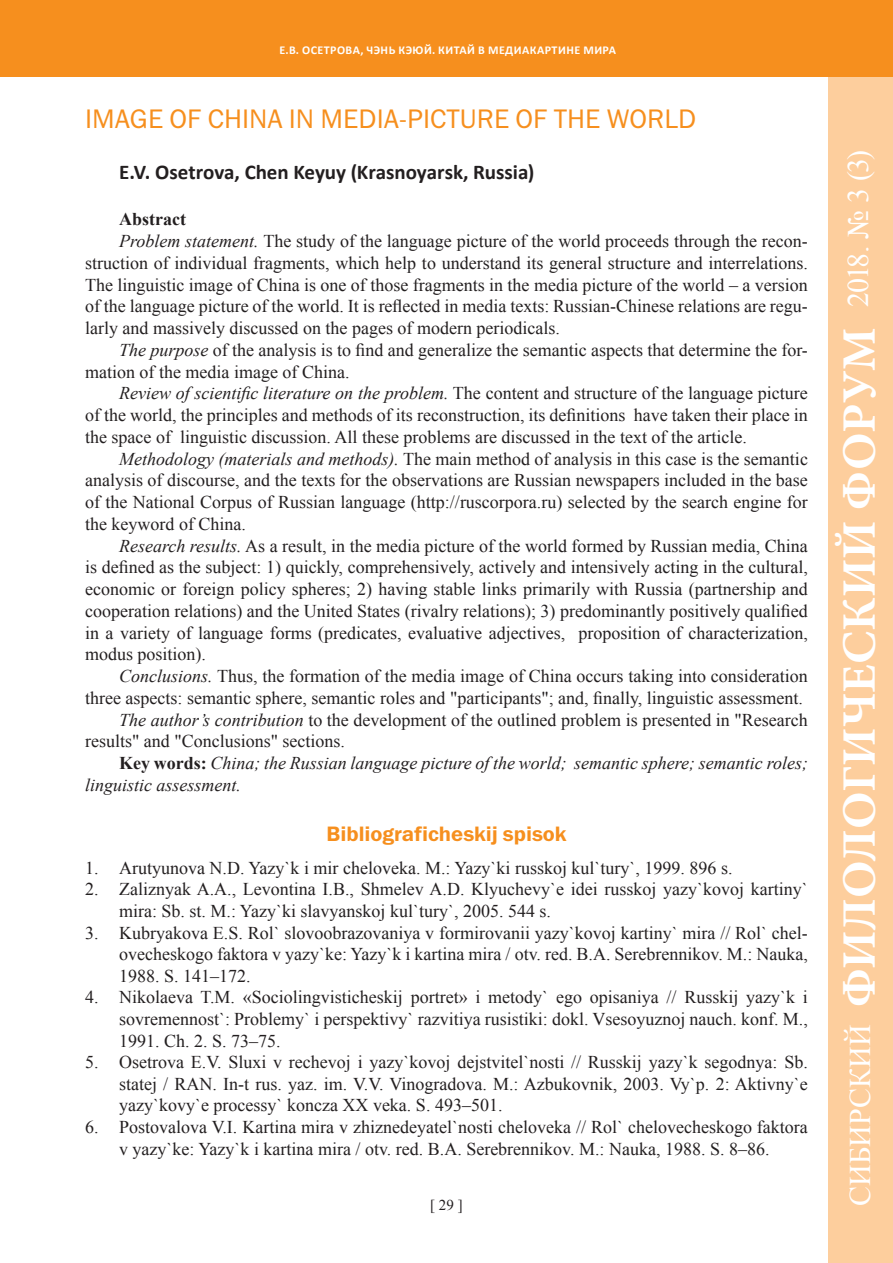
<style>
.page{position:relative;width:893px;height:1263px;background:#fff}
.page>*{position:absolute;margin:0;border:0;box-sizing:border-box;transform-origin:0 0}
.t1{font:700 48px "Minion Pro";color:#fff}
.t2{font:30px "Times New Roman";letter-spacing:-.005em;color:#fff}
.t3{font:27px "ez Franklin Goth";color:#f68f1e}
.t4{font:700 21px "Calibri";color:#231f20}
.t5{font:21px "ez Franklin Goth Demi";color:#f68f1e}
.t6{font:18px/21.6px "Times New Roman";color:#231f20;text-align:justify}
.t7{font:italic 18px "Times New Roman";color:#231f20}
.t8{font:700 18px "Times New Roman";color:#231f20}
.t9{font:15px "Times New Roman";color:#231f20}
.t10{font:700 12px "Calibri";letter-spacing:.04em;color:#fff}
.s1{font-style:italic}
.s2{font-weight:700;font-style:normal}
</style>
<div class="page">
<div style="left:828px;top:0;width:65px;height:1263px;background:#fdce9d"></div>
<div style="left:0;top:0;width:893px;height:77px;background:#f68f1e"></div>
<p class="t10" style="left:279px;top:43px;width:67px">Е.В. Осетрова</p>
<p class="t10" style="left:360px;top:43px;width:48px">, Чэнь Кэю</p>
<p class="t10" style="left:424px;top:43px;width:194px">й. КИТАЙ В МЕДИАКАРТИНЕ МИРА</p>
<h3 class="t3" style="left:85px;top:104px;width:609px">I MAGE OF CHI NA I N MEDIA-PICTURE OF THE WORLD</h3>
<p class="t4" style="left:119px;top:158px;width:417px">E.V. Osetrova, Chen Keyuy (Krasnoyarsk, Russia)</p>
<p class="t8" style="left:119px;top:207px;width:68px">Аbstract</p>
<p class="t6" style="left:119px;top:230px;width:690px"><span class="s1">Problem statement.</span> The study of the language picture of the world proceeds through the recon-</p>
<p class="t6" style="left:85px;top:252px;width:724px">struction of individual fragments, which help to understand its general structure and interrelations.</p>
<p class="t6" style="left:85px;top:274px;width:724px">The linguistic image of China is one of those fragments in the media picture of the world – a version</p>
<p class="t6" style="left:85px;top:295px;width:724px">of the language picture of the world. It is reflected in media texts: Russian-Chinese relations are regu-</p>
<p class="t6" style="left:85px;top:317px;width:476px">larly and massively discussed on the pages of modern periodicals.</p>
<p class="t6" style="left:119px;top:339px;width:690px"><span class="s1">The purpose</span> of the analysis is to find and generalize the semantic aspects that determine the for-</p>
<p class="t6" style="left:85px;top:361px;width:266px">mation of the media image of China.</p>
<p class="t6" style="left:119px;top:382px;width:690px"><span class="s1">Review of scientific literature on the problem.</span> The content and structure of the language picture</p>
<p class="t6" style="left:85px;top:404px;width:724px">of the world, the principles and methods of its reconstruction, its definitions have taken their place in</p>
<p class="t6" style="left:85px;top:426px;width:663px">the space of linguistic discussion. All these problems are discussed in the text of the article.</p>
<p class="t6" style="left:119px;top:448px;width:690px"><span class="s1">Methodology (materials and methods).</span> The main method of analysis in this case is the semantic</p>
<p class="t6" style="left:85px;top:469px;width:724px">analysis of discourse, and the texts for the observations are Russian newspapers included in the base</p>
<p class="t6" style="left:85px;top:491px;width:724px">of the National Corpus of Russian language (http://ruscorpora.ru) selected by the search engine for</p>
<p class="t6" style="left:85px;top:513px;width:162px">the keyword of China.</p>
<p class="t6" style="left:119px;top:535px;width:690px"><span class="s1">Research results.</span> As a result, in the media picture of the world formed by Russian media, China</p>
<p class="t6" style="left:85px;top:556px;width:724px">is defined as the subject: 1) quickly, comprehensively, actively and intensively acting in the cultural,</p>
<p class="t6" style="left:85px;top:578px;width:724px">economic or foreign policy spheres; 2) having stable links primarily with Russia (partnership and</p>
<p class="t6" style="left:85px;top:600px;width:724px">cooperation relations) and the United States (rivalry relations); 3) predominantly positively qualified</p>
<p class="t6" style="left:85px;top:622px;width:724px">in a variety of language forms (predicates, evaluative adjectives, proposition of characterization,</p>
<p class="t6" style="left:85px;top:643px;width:123px">modus position).</p>
<p class="t6" style="left:119px;top:665px;width:690px"><span class="s1">Conclusions.</span> Thus, the formation of the media image of China occurs taking into consideration</p>
<p class="t6" style="left:85px;top:687px;width:719px">three aspects: semantic sphere, semantic roles and "participants"; and, finally, linguistic assessment.</p>
<p class="t6" style="left:119px;top:708px;width:690px"><span class="s1">The author’s contribution</span> to the development of the outlined problem is presented in "Research</p>
<p class="t6" style="left:85px;top:730px;width:262px">results" and "Conclusions" sections.</p>
<p class="t7" style="left:119px;top:751px;width:690px"><span class="s2">Key words:</span> China; the Russian language picture of the world; semantic sphere; semantic roles;</p>
<p class="t7" style="left:85px;top:772px;width:158px">linguistic assessment.</p>
<p class="t5" style="left:326px;top:822px;width:242px">Bibliograficheskij spisok</p>
<p class="t6" style="left:85px;top:856px;width:649px">1. Arutyunova N.D. Yazy`k i mir cheloveka. M.: Yazy`ki russkoj kul`tury`, 1999. 896 s.</p>
<p class="t6" style="left:119px;top:878px;width:690px;text-indent:-34px">2. Zaliznyak A.A., Levontina I.B., Shmelev A.D. Klyuchevy`e idei russkoj yazy`kovoj kartiny` mira: Sb. st. M.: Yazy`ki slavyanskoj kul`tury`, 2005. 544 s.</p>
<p class="t6" style="left:119px;top:921px;width:690px;text-indent:-34px">3. Kubryakova E.S. Rol` slovoobrazovaniya v formirovanii yazy`kovoj kartiny` mira // Rol` chel&shy;ovecheskogo faktora v yazy`ke: Yazy`k i kartina mira / otv. red. B.A. Serebrennikov. M.: Nauka, 1988. S. 141–172.</p>
<p class="t6" style="left:119px;top:986px;width:690px;text-indent:-34px">4. Nikolaeva T.M. «Sociolingvisticheskij portret» i metody` ego opisaniya // Russkij yazy`k i sovremennost`: Problemy` i perspektivy` razvitiya rusistiki: dokl. Vsesoyuznoj nauch. konf. M., 1991. Ch. 2. S. 73–75.</p>
<p class="t6" style="left:119px;top:1051px;width:690px;text-indent:-34px">5. Osetrova E.V. Sluxi v rechevoj i yazy`kovoj dejstvitel`nosti // Russkij yazy`k segodnya: Sb. statej / RAN. In-t rus. yaz. im. V.V. Vinogradova. M.: Azbukovnik, 2003. Vy`p. 2: Aktivny`e yazy`kovy`e processy` koncza XX veka. S. 493–501.</p>
<p class="t6" style="left:85px;top:1116px;width:724px;text-align:center">6. Postovalova V.I. Kartina mira v zhiznedeyatel`nosti cheloveka // Rol` chelovecheskogo faktora v yazy`ke: Yazy`k i kartina mira / otv. red. B.A. Serebrennikov. M.: Nauka, 1988. S. 8–86.</p>
<p class="t9" style="left:430px;top:1194px;width:34px">[ 29 ]</p>
<h2 class="t2" style="left:838px;top:307px;width:158px;rotate:-90deg">2018. № 3 (3)</h2>
<h1 class="t1" style="left:831px;top:1007px;width:681px;rotate:-90deg">ФИЛОЛОГИЧЕСКИЙ ФОРУМ</h1>
<h2 class="t2" style="left:840px;top:1206px;width:183px;rotate:-90deg">СИБИРСКИЙ</h2>
</div>
